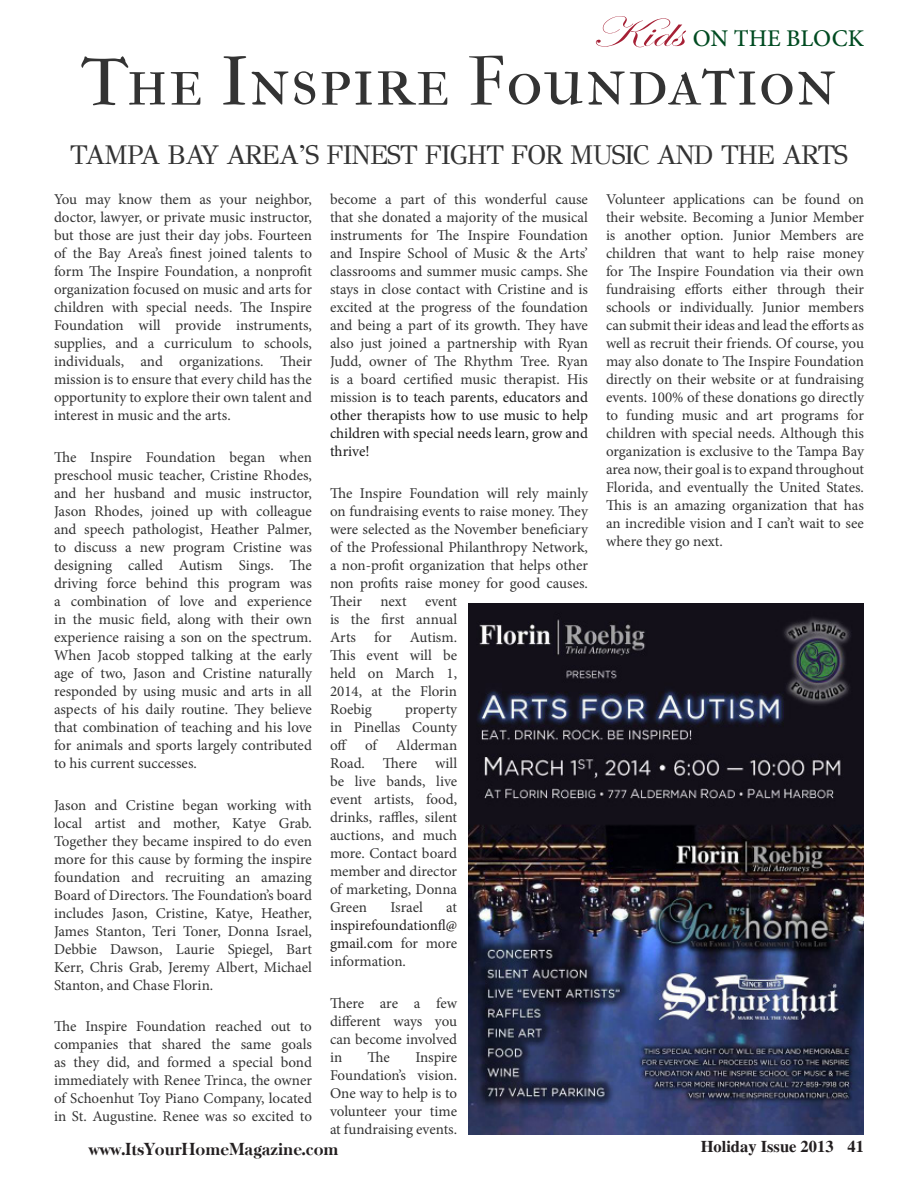
<style>
.page{position:relative;width:918px;height:1188px;background:#fff}
.page>*{position:absolute;margin:0;border:0;box-sizing:border-box;transform-origin:0 0}
.Normal__Web{font:69px "IM FELL French Canon SC";letter-spacing:.025em;color:#333}
.Normal__Web-2{font:27px "GFS Didot";letter-spacing:-.05em;color:#333}
.t1{font:500 24px "Minion Pro";color:#004b21}
.t2{font:700 16.5px "Baskerville";color:#231f20}
.t3{font:700 16.5px "Times";color:#231f20}
.Normal__Web-3{font:15px/18px "Minion Pro";letter-spacing:-.005em;color:#333;text-align:justify}
.Normal__Web-4{font:15px/18px "Minion Pro";letter-spacing:-.005em;color:#231f20;text-align:justify}
.s1{font-family:"Edwardian Script ITC";font-weight:400;font-size:42.75px;color:#a62035}
.s2{color:#1a1a1a}
.s3{color:#333}
</style>
<div class="page">
<img style="left:468px;top:604px;width:396px;height:531px">
<p class="t1" style="left:591px;top:22px;width:275px"><span class="s1">Kids</span> ON THE BLOCK</p>
<p class="Normal__Web" style="left:81px;top:41px;width:757px">The Inspire Foundation</p>
<p class="Normal__Web-2" style="left:70px;top:134px;width:780px">TAMPA BAY AREA’S FINEST FIGHT FOR MUSIC AND THE ARTS</p>
<p class="Normal__Web-3" style="left:54px;top:190px;width:260px">You may know them as your neighbor, doctor, lawyer, or private music instructor, but those are just their day jobs. Fourteen of the Bay Area’s finest joined talents to form The Inspire Foundation, a nonprofit organization focused on music and arts for children with special needs. The Inspire Foundation will provide instruments, supplies, and a curriculum to schools, individuals, and organizations. Their mission is to ensure that every child has the opportunity to explore their own talent and interest in music and the arts.</p>
<p class="Normal__Web-3" style="left:54px;top:448px;width:260px">The Inspire Foundation began when preschool music teacher, Cristine Rhodes, and her husband and music instructor, Jason Rhodes, joined up with colleague and speech pathologist, Heather Palmer, to discuss a new program Cristine was designing called Autism Sings. The driving force behind this program was a combination of love and experience in the music field, along with their own experience raising a son on the spectrum.<br>When Jacob stopped talking at the early age of two, Jason and Cristine naturally responded by using music and arts in all aspects of his daily routine. They believe that combination of teaching and his love for animals and sports largely contributed to his current successes.</p>
<p class="Normal__Web-3" style="left:54px;top:796px;width:260px">Jason and Cristine began working with local artist and mother, Katye Grab.<br>Together they became inspired to do even more for this cause by forming the inspire foundation and recruiting an amazing Board of Directors. The Foundation’s board includes Jason, Cristine, Katye, Heather, James Stanton, Teri Toner, Donna Israel, Debbie Dawson, Laurie Spiegel, Bart Kerr, Chris Grab, Jeremy Albert, Michael Stanton, and Chase Florin.</p>
<p class="Normal__Web-3" style="left:54px;top:1018px;width:260px">The Inspire Foundation reached out to companies that shared the same goals as they did, and formed a special bond immediately with Renee Trinca, the owner of Schoenhut Toy Piano Company, located in St. Augustine. Renee was so excited to</p>
<p class="Normal__Web-3" style="left:330px;top:190px;width:260px">become a part of this wonderful cause that she donated a majority of the musical instruments for The Inspire Foundation and Inspire School of Music &amp; the Arts’ classrooms and summer music camps. She stays in close contact with Cristine and is excited at the progress of the foundation and being a part of its growth. They have also just joined a partnership with Ryan Judd, owner of The Rhythm Tree. Ryan is a board certified music therapist. His mission <span class="s2">is to teach parents, educators and other therapists how to use music to help children with special needs learn, grow and thrive!</span></p>
<p class="Normal__Web-3" style="left:330px;top:484px;width:260px;text-align:left">The Inspire Foundation will rely mainly on fundraising events to raise money. They were selected as the November beneficiary of the Professional Philanthropy Network, a non-profit organization that helps other non profits raise money for good causes.<br>Their next event<br>is the first annual<br>Arts for Autism.<br>This event will be<br>held on March 1,<br>2014, at the Florin<br>Roebig</p>
<p class="Normal__Web-3" style="left:330px;top:700px;width:129px;text-indent:75px">property in Pinellas County off of</p>
<p class="Normal__Web-3" style="left:330px;top:736px;width:129px;text-indent:66px">Alderman Road. There will be live bands, live event artists, food, drinks, raffles, silent auctions, and much more. Contact board member and director of marketing, Donna Green</p>
<p class="Normal__Web-3" style="left:390px;top:898px;width:34px">Israel</p>
<p class="Normal__Web-4" style="left:330px;top:898px;width:129px;text-indent:116px"><span class="s3">at </span>inspirefoundationfl@ gmail.com <span class="s3">for more information.</span></p>
<p class="Normal__Web-3" style="left:330px;top:994px;width:129px">There are a few different ways you can become involved in</p>
<p class="Normal__Web-3" style="left:368px;top:1048px;width:24px">The</p>
<p class="Normal__Web-3" style="left:330px;top:1048px;width:129px;text-indent:85px">Inspire Foundation’s vision.<br>One way to help is to volunteer your time at fundraising events.</p>
<p class="Normal__Web-3" style="left:606px;top:190px;width:260px">Volunteer applications can be found on their website. Becoming a Junior Member is another option. Junior Members are children that want to help raise money for The Inspire Foundation via their own fundraising efforts either through their schools or individually. Junior members can submit their ideas and lead the efforts as well as recruit their friends. Of course, you may also donate to The Inspire Foundation directly on their website or at fundraising events. 100% of these donations go directly to funding music and art programs for children with special needs. Although this organization is exclusive to the Tampa Bay area now, their goal is to expand throughout Florida, and eventually the United States.<br>This is an amazing organization that has an incredible vision and I can’t wait to see where they go next.</p>
<p class="t2" style="left:89px;top:1139px;width:251px">www.ItsYourHomeMagazine.com</p>
<p class="t3" style="left:701px;top:1137px;width:165px">Holiday Issue 2013 41</p>
</div>
